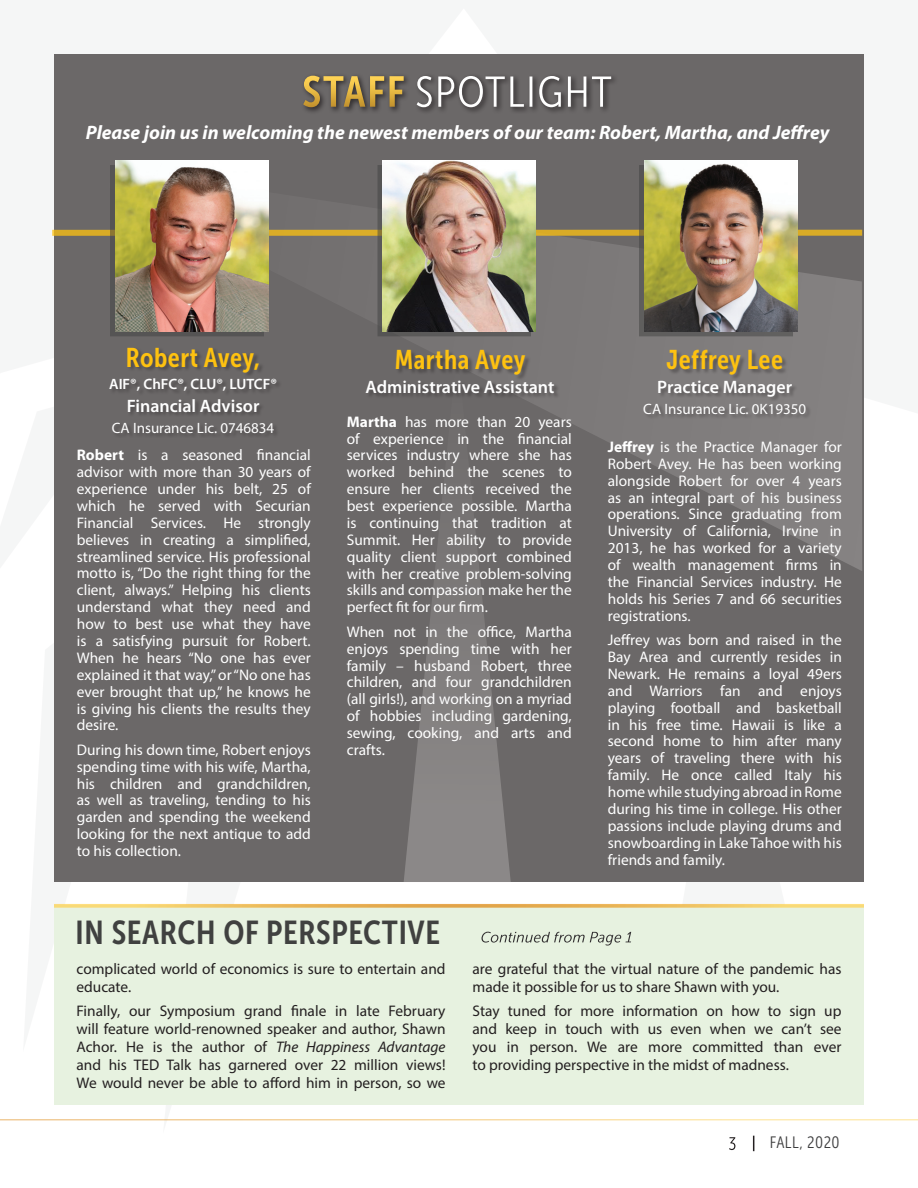
<style>
.page{position:relative;width:918px;height:1188px;background:#fff}
.page>*{position:absolute;margin:0;border:0;box-sizing:border-box;transform-origin:0 0}
.t1{font:33px "Museo Sans Cond 700";letter-spacing:.02em;color:#404140}
.t2{font:27px "Museo Sans Cond 700";letter-spacing:.02em;color:#fec210}
.t3{font:italic 700 19.5px "Myriad Pro";color:#fff}
.t4{font:600 18px "Myriad Pro";color:#fff}
.t5{font:16.5px "Museo Sans Cond 300";letter-spacing:.03em;color:#3e3e3f}
.t6{font:15.3px/17px "Myriad Pro";color:#fff;text-align:justify}
.t7{font:15.3px/18px "Myriad Pro";color:#231f20}
.t8{font:15px "Myriad Pro";color:#fff}
.t9{font:600 15px "Myriad Pro";color:#fff}
.s1{font-weight:700}
.s2{font-style:italic}
</style>
<div class="page">
<svg style="left:753px;top:1136px;width:1px;height:15px"></svg>
<svg style="left:729px;top:1137px;width:6px;height:13px"></svg>
<div style="left:54px;top:905px;width:810px;height:199px;background:#e7f2e0"></div>
<svg style="left:482px;top:932px;width:149px;height:14px"></svg>
<svg style="left:54px;top:904px;width:810px;height:4px;background:#edc36b"></svg>
<div style="left:54px;top:54px;width:810px;height:828px;background:#6b6868"></div>
<svg style="left:53px;top:160px;width:809px;height:411px"></svg>
<div style="left:52px;top:230px;width:810px;height:6px;background:#d9ab26"></div>
<svg style="left:404px;top:348px;width:107px;height:534px"></svg>
<div style="left:301px;top:73px;width:318px;height:41px;background:#231f20;opacity:.85"></div>
<svg style="left:417px;top:76px;width:194px;height:31px"></svg>
<svg style="left:303px;top:76px;width:101px;height:31px"></svg>
<div style="left:378px;top:165px;width:153px;height:171px;background:#404140;opacity:.5"></div>
<img style="left:383px;top:160px;width:153px;height:171px">
<div style="left:110px;top:165px;width:154px;height:171px;background:#404140;opacity:.5"></div>
<img style="left:116px;top:160px;width:153px;height:171px">
<div style="left:639px;top:165px;width:153px;height:171px;background:#404140;opacity:.5"></div>
<img style="left:644px;top:160px;width:153px;height:171px">
<div style="left:367px;top:350px;width:193px;height:48px;background:#231f20;opacity:.4"></div>
<div style="left:644px;top:350px;width:168px;height:69px;background:#231f20;opacity:.4"></div>
<div style="left:109px;top:347px;width:173px;height:91px;background:#231f20;opacity:.4"></div>
<p class="t3" style="left:86px;top:120px;width:745px">Please join us in welcoming the newest members of our team: Robert, Martha, and Jeffrey</p>
<h2 class="t2" style="left:126px;top:342px;width:136px">Robert Avey,</h2>
<p class="t9" style="left:109px;top:374px;width:169px">AIF®, ChFC®, CLU®, LUTCF®</p>
<p class="t4" style="left:127px;top:394px;width:134px">Financial Advisor</p>
<p class="t8" style="left:112px;top:418px;width:164px">CA Insurance Lic. 0746834</p>
<p class="t6" style="left:77px;top:446px;width:236px"><span class="s1">Robert</span> is a seasoned financial advisor with more than 30 years of experience under his belt, 25 of which he served with Securian Financial Services. He strongly believes in creating a simplified, streamlined service. His professional motto is, “Do the right thing for the client, always.” Helping his clients understand what they need and how to best use what they have is a satisfying pursuit for Robert.<br>When he hears “No one has ever explained it that way,” or “No one has ever brought that up,” he knows he is giving his clients the results they desire.</p>
<p class="t6" style="left:77px;top:741px;width:236px">During his down time, Robert enjoys spending time with his wife, Martha, his children and grandchildren, as well as traveling, tending to his garden and spending the weekend looking for the next antique to add to his collection.</p>
<h2 class="t2" style="left:395px;top:344px;width:132px">Martha Avey</h2>
<p class="t4" style="left:365px;top:375px;width:190px">Administrative Assistant</p>
<p class="t6" style="left:347px;top:413px;width:227px"><span class="s1">Martha</span> has more than 20 years of experience in the financial services industry where she has worked behind the scenes to ensure her clients received the best experience possible. Martha is continuing that tradition at Summit. Her ability to provide quality client support combined with her creative problem-solving skills and compassion make her the perfect fit for our firm.</p>
<p class="t6" style="left:347px;top:623px;width:227px">When not in the office, Martha enjoys spending time with her family – husband Robert, three children, and four grandchildren (all girls!), and working on a myriad of hobbies including gardening, sewing, cooking, and arts and crafts.</p>
<h1 class="t1" style="left:76px;top:914px;width:366px">IN SEARCH OF PERSPECTIVE</h1>
<h2 class="t2" style="left:666px;top:344px;width:118px">Jeffrey Lee</h2>
<p class="t4" style="left:657px;top:375px;width:136px">Practice Manager</p>
<p class="t8" style="left:643px;top:400px;width:164px">CA Insurance Lic. 0K19350</p>
<p class="t6" style="left:608px;top:438px;width:236px"><span class="s1">Jeffrey</span> is the Practice Manager for Robert Avey. He has been working alongside Robert for over 4 years as an integral part of his business operations. Since graduating from University of California, Irvine in 2013, he has worked for a variety of wealth management firms in the Financial Services industry. He holds his Series 7 and 66 securities registrations.</p>
<p class="t6" style="left:608px;top:631px;width:236px">Jeffrey was born and raised in the Bay Area and currently resides in Newark. He remains a loyal 49ers and Warriors fan and enjoys playing football and basketball in his free time. Hawaii is like a second home to him after many years of traveling there with his family. He once called Italy his home while studying abroad in Rome during his time in college. His other passions include playing drums and snowboarding in Lake Tahoe with his friends and family.</p>
<p class="t7" style="left:77px;top:959px;width:371px">complicated world of economics is sure to entertain and educate.</p>
<p class="t7" style="left:77px;top:1001px;width:371px;text-align:justify">Finally, our Symposium grand finale in late February will feature world-renowned speaker and author, Shawn Achor. He is the author of <span class="s2">The Happiness Advantage </span>and his TED Talk has garnered over 22 million views!<br>We would never be able to afford him in person, so we</p>
<p class="t7" style="left:473px;top:959px;width:371px">are grateful that the virtual nature of the pandemic has made it possible for us to share Shawn with you.</p>
<p class="t7" style="left:473px;top:1001px;width:371px;text-align:justify">Stay tuned for more information on how to sign up and keep in touch with us even when we can’t see you in person. We are more committed than ever to providing perspective in the midst of madness.</p>
<p class="t5" style="left:770px;top:1134px;width:71px">FALL, 2020</p>
</div>
